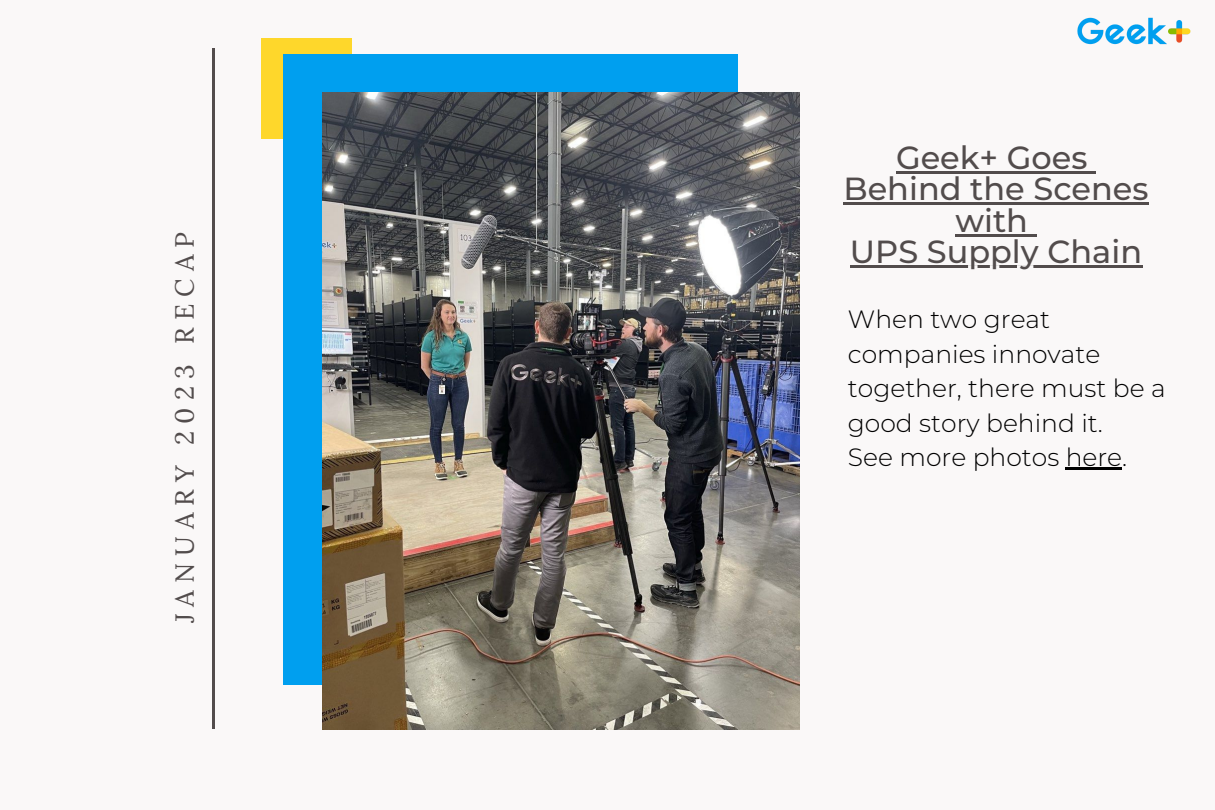
<style>
.page{position:relative;width:1215px;height:810px;background:#faf8f8}
.page>*{position:absolute;margin:0;border:0;box-sizing:border-box;transform-origin:0 0}
.t1{font:500 32px/31.5px "Montserrat";color:#524c4c;text-align:center}
.t2{font:26.2px "Lora";letter-spacing:.27em;color:#524c4c}
.t3{font:300 25px/34.5px "Montserrat";color:#000}
</style>
<div class="page">
<div style="left:261px;top:38px;width:91px;height:100px;background:#fed72b"></div>
<div style="left:284px;top:54px;width:454px;height:631px;background:#009fef"></div>
<hr style="left:212px;top:49px;width:3px;height:680px;background:#524c4c">
<img style="left:1077px;top:17px;width:114px;height:28px">
<img style="left:322px;top:93px;width:477px;height:636px">
<hr style="left:1066px;top:468px;width:56px;height:2px;background:#000">
<hr style="left:896px;top:171px;width:191px;height:3px;background:#524c4c">
<svg style="left:1087px;top:171px;width:9px;height:3px"></svg>
<hr style="left:844px;top:202px;width:305px;height:3px;background:#524c4c">
<hr style="left:955px;top:234px;width:73px;height:3px;background:#524c4c">
<svg style="left:1028px;top:234px;width:9px;height:3px"></svg>
<hr style="left:850px;top:265px;width:292px;height:3px;background:#524c4c">
<p class="t2" style="left:168px;top:623px;width:393px;rotate:-90deg">JANUARY 2023 RECAP</p>
<p class="t1" style="left:844px;top:142px;width:307px">Geek+ Goes<br>Behind the Scenes with<br>UPS Supply Chain</p>
<p class="t3" style="left:848px;top:302px;width:319px">When two great companies innovate together, there must be a good story behind it.<br>See more photos here.</p>
</div>
